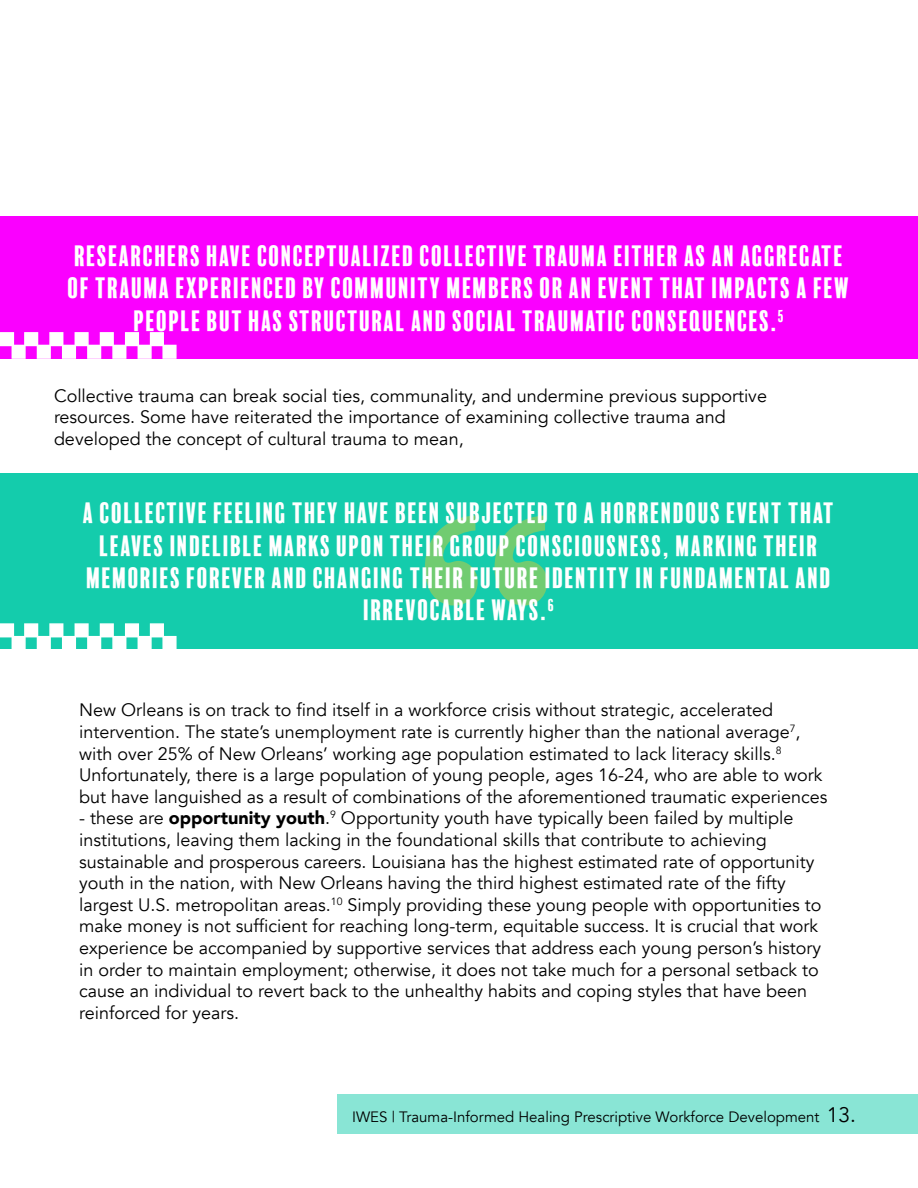
<style>
.page{position:relative;width:918px;height:1188px;background:#fff}
.page>*{position:absolute;margin:0;border:0;box-sizing:border-box;transform-origin:0 0}
.t1{font:700 258px "Baskerville MT Std";color:#ffcc19}
.t2{font:27px/32.4px "Balboa Plus Fill";color:#fff;text-align:center}
.t3{font:18px/21.6px "Avenir";color:#000}
.t4{font:15px "Avenir";color:#000}
.s1{font-weight:900}
.s2{font-size:21px}
</style>
<div class="page">
<div style="left:0;top:216px;width:918px;height:142px;background:#fa00ff"></div>
<div style="left:0;top:473px;width:918px;height:176px;background:#14ccac"></div>
<div style="left:12px;top:636px;width:14px;height:14px;background:#fff"></div>
<div style="left:24px;top:623px;width:14px;height:14px;background:#fff;border:2px solid #fff"></div>
<div style="left:37px;top:636px;width:14px;height:14px;background:#fff"></div>
<div style="left:49px;top:623px;width:14px;height:14px;background:#fff;border:2px solid #fff"></div>
<div style="left:62px;top:636px;width:14px;height:14px;background:#fff"></div>
<div style="left:75px;top:623px;width:14px;height:14px;background:#fff;border:2px solid #fff"></div>
<div style="left:87px;top:636px;width:14px;height:14px;background:#fff"></div>
<div style="left:100px;top:623px;width:14px;height:14px;background:#fff;border:2px solid #fff"></div>
<div style="left:125px;top:623px;width:14px;height:14px;background:#fff;border:2px solid #fff"></div>
<div style="left:112px;top:636px;width:14px;height:14px;background:#fff"></div>
<div style="left:150px;top:623px;width:14px;height:14px;background:#fff;border:2px solid #fff"></div>
<div style="left:138px;top:636px;width:14px;height:14px;background:#fff"></div>
<div style="left:162px;top:636px;width:15px;height:14px;background:#fff;border:2px solid #fff"></div>
<div style="left:1px;top:624px;width:12px;height:13px;background:#fff"></div>
<div style="left:0;top:623px;width:14px;height:14px;border:2px solid #fff"></div>
<div style="left:12px;top:345px;width:14px;height:14px;background:#fff;border:2px solid #fff"></div>
<div style="left:24px;top:332px;width:14px;height:14px;background:#fff;border:2px solid #fff"></div>
<div style="left:37px;top:345px;width:14px;height:14px;background:#fff;border:2px solid #fff"></div>
<div style="left:49px;top:332px;width:14px;height:14px;background:#fff;border:2px solid #fff"></div>
<div style="left:62px;top:345px;width:14px;height:14px;background:#fff;border:2px solid #fff"></div>
<div style="left:75px;top:332px;width:14px;height:14px;background:#fff;border:2px solid #fff"></div>
<div style="left:87px;top:345px;width:14px;height:14px;background:#fff;border:2px solid #fff"></div>
<div style="left:100px;top:332px;width:14px;height:14px;background:#fff;border:2px solid #fff"></div>
<div style="left:125px;top:332px;width:14px;height:14px;background:#fff;border:2px solid #fff"></div>
<div style="left:112px;top:345px;width:14px;height:14px;background:#fff;border:2px solid #fff"></div>
<div style="left:150px;top:332px;width:14px;height:14px;background:#fff;border:2px solid #fff"></div>
<div style="left:138px;top:345px;width:14px;height:14px;background:#fff;border:2px solid #fff"></div>
<div style="left:162px;top:345px;width:15px;height:14px;background:#fff;border:2px solid #fff"></div>
<div style="left:1px;top:333px;width:12px;height:12px;background:#fff"></div>
<div style="left:0;top:332px;width:14px;height:14px;border:2px solid #fff"></div>
<div style="left:338px;top:1094px;width:580px;height:40px;background:#89e5d5"></div>
<h2 class="t2" style="left:68px;top:240px;width:784px">RESEARCHERS HAVE CONCEPTUALIZED COLLECTIVE TRAUMA EITHER AS AN AGGREGATE<br>OF TRAUMA EXPERIENCED BY COMMUNITY MEMBERS OR AN EVENT THAT IMPACTS A FEW<br>PEOPLE BUT HAS STRUCTURAL AND SOCIAL TRAUMATIC CONSEQUENCES.<sup>5</sup></h2>
<p class="t3" style="left:54px;top:385px;width:715px">Collective trauma can break social ties, communality, and undermine previous supportive resources. Some have reiterated the importance of examining collective trauma and developed the concept of cultural trauma to mean,</p>
<h2 class="t2" style="left:83px;top:497px;width:754px">A COLLECTIVE FEELING THEY HAVE BEEN SUBJECTED TO A HORRENDOUS EVENT THAT LEAVES INDELIBLE MARKS UPON THEIR GROUP CONSCIOUSNESS, MARKING THEIR MEMORIES FOREVER AND CHANGING THEIR FUTURE IDENTITY IN FUNDAMENTAL AND IRREVOCABLE WAYS.<sup>6</sup></h2>
<h1 class="t1" style="left:409px;top:460px;width:155px">“</h1>
<p class="t3" style="left:79px;top:700px;width:750px">New Orleans is on track to find itself in a workforce crisis without strategic, accelerated intervention. The state’s unemployment rate is currently higher than the national average<sup>7</sup>, with over 25% of New Orleans’ working age population estimated to lack literacy skills.<sup>8<br></sup>Unfortunately, there is a large population of young people, ages 16-24, who are able to work but have languished as a result of combinations of the aforementioned traumatic experiences</p>
<p class="t3" style="left:79px;top:808px;width:744px">- these are <span class="s1">opportunity youth</span>.<sup>9</sup> Opportunity youth have typically been failed by multiple institutions, leaving them lacking in the foundational skills that contribute to achieving sustainable and prosperous careers. Louisiana has the highest estimated rate of opportunity youth in the nation, with New Orleans having the third highest estimated rate of the fifty largest U.S. metropolitan areas.<sup>10</sup> Simply providing these young people with opportunities to make money is not sufficient for reaching long-term, equitable success. It is crucial that work experience be accompanied by supportive services that address each young person’s history in order to maintain employment; otherwise, it does not take much for a personal setback to cause an individual to revert back to the unhealthy habits and coping styles that have been reinforced for years.</p>
<p class="t4" style="left:352px;top:1108px;width:505px">IWES | Trauma-Informed Healing Prescriptive Workforce Development <span class="s2">13.</span></p>
</div>
